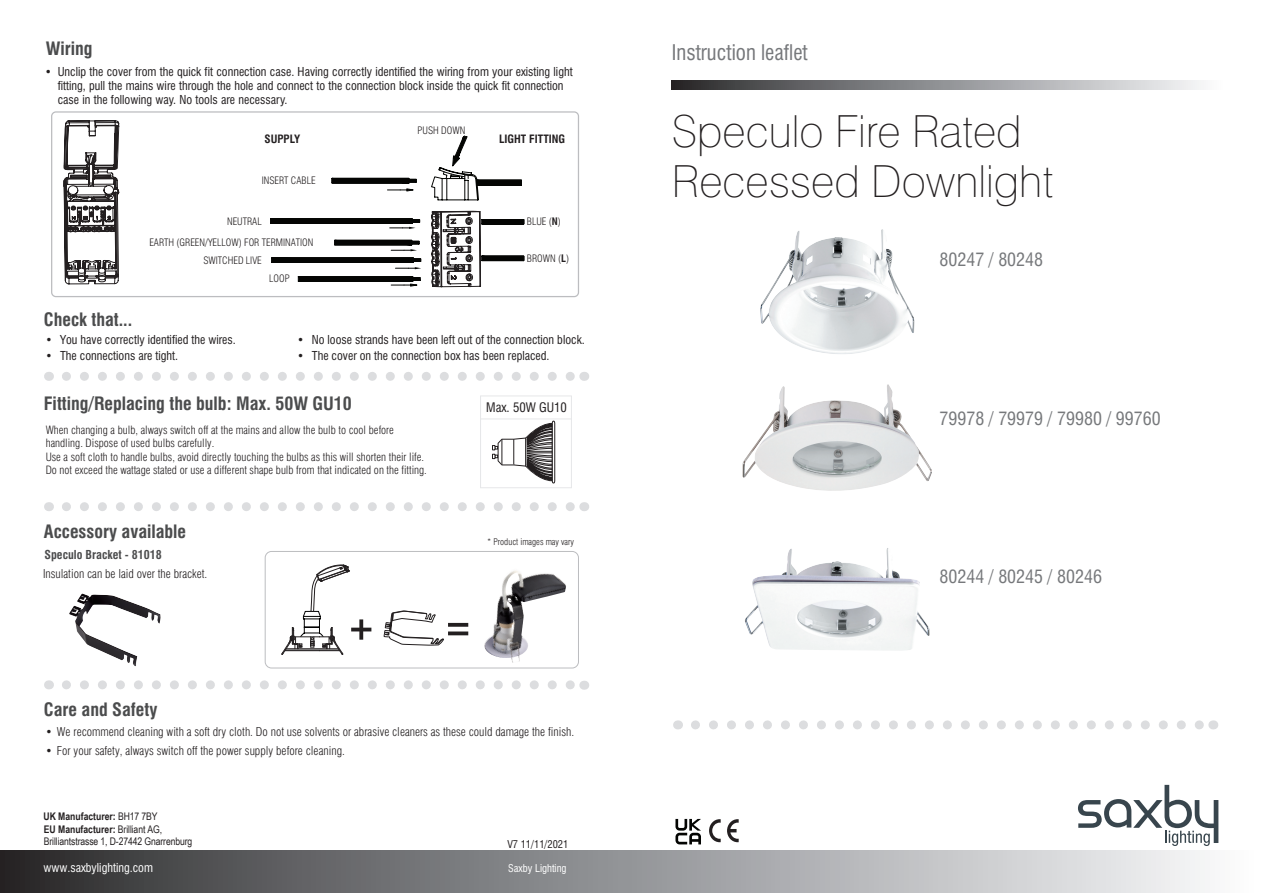
<style>
.page{position:relative;width:1263px;height:893px;background:#fff}
.page>*{position:absolute;margin:0;border:0;box-sizing:border-box;transform-origin:0 0}
.t1{font:100 44.25px/49.3px "Swiss 721 BT";color:#231f20}
.t2{font:condensed 21px "Swiss 721 BT";color:#76787b}
.t3{font:700 condensed 18px "Swiss 721 BT";color:#4b4c4d}
.t4{font:condensed 18px "Swiss 721 BT";color:#76787b}
.t5{font:condensed 12.75px "Swiss 721 BT";color:#231f20}
.t6{font:condensed 12px/14.4px "Swiss 721 BT";color:#231f20}
.t7{font:300 condensed 12px "Swiss 721 BT";color:#231f20}
.t8{font:condensed 12px "Swiss 721 BT";color:#fff}
.t9{font:700 condensed 12px "Swiss 721 BT";color:#4b4c4d}
.t10{font:300 condensed 11.25px/13.5px "Swiss 721 BT";color:#231f20}
.t11{font:700 condensed 11.25px "Swiss 721 BT";color:#231f20}
.t12{font:10.5px/12px "Arial Narrow";letter-spacing:-.01em;color:#231f20}
.t13{font:700 10.5px "Arial Narrow";color:#231f20}
.t14{font:condensed 10.5px "Swiss 721 BT";color:#fff}
.t15{font:condensed 10.5px "Swiss 721 BT";color:#231f20}
.t16{font:300 condensed 10.05px/21.6px "Swiss 721 BT";color:#231f20}
.t17{font:300 condensed 9px "Swiss 721 BT";color:#231f20}
.s1{font-weight:700}
.s2{font-weight:400}
</style>
<div class="page">
<svg style="left:1078px;top:785px;width:140px;height:61px"></svg>
<svg style="left:695px;top:720px;width:509px;height:9px"></svg>
<svg style="left:120px;top:372px;width:453px;height:9px"></svg>
<svg style="left:120px;top:502px;width:453px;height:9px"></svg>
<svg style="left:672px;top:81px;width:529px;height:8px;background:#8f9092"></svg>
<div style="left:0;top:850px;width:1259px;height:43px;background:linear-gradient(to right,#2d2e30,#fcfdff)"></div>
<svg style="left:480px;top:395px;width:92px;height:93px"></svg>
<svg style="left:43px;top:113px;width:77px;height:780px"></svg>
<svg style="left:107px;top:195px;width:5px;height:3px"></svg>
<svg style="left:68px;top:195px;width:5px;height:3px"></svg>
<svg style="left:331px;top:135px;width:191px;height:66px"></svg>
<svg style="left:270px;top:211px;width:255px;height:76px"></svg>
<div style="left:51px;top:111px;width:528px;height:186px;border:1px solid #bcbdc0;border-radius:4px"></div>
<img style="left:760px;top:229px;width:154px;height:125px">
<img style="left:742px;top:384px;width:190px;height:107px">
<img style="left:745px;top:548px;width:185px;height:103px">
<svg style="left:66px;top:680px;width:507px;height:9px"></svg>
<img style="left:69px;top:594px;width:68px;height:72px">
<svg style="left:281px;top:565px;width:69px;height:90px"></svg>
<svg style="left:383px;top:610px;width:61px;height:36px"></svg>
<hr style="left:351px;top:628px;width:20px;height:3px;background:#231f20">
<svg style="left:448px;top:631px;width:20px;height:4px"></svg>
<svg style="left:448px;top:623px;width:20px;height:4px"></svg>
<svg style="left:359px;top:619px;width:4px;height:21px"></svg>
<img style="left:484px;top:570px;width:82px;height:93px">
<div style="left:265px;top:551px;width:314px;height:117px;border:1px solid #bcbdc0;border-radius:6px"></div>
<svg style="left:709px;top:819px;width:12px;height:23px"></svg>
<svg style="left:727px;top:819px;width:12px;height:23px"></svg>
<svg style="left:675px;top:819px;width:26px;height:25px"></svg>
<h3 class="t3" style="left:46px;top:38px;width:49px">Wiring</h3>
<p class="t6" style="left:58px;top:64px;width:516px;text-indent:-13px">• Unclip the cover from the quick fit connection case. Having correctly identified the wiring from your existing light fitting, pull the mains wire through the hole and connect to the connection block inside the quick fit connection case in the following way. No tools are necessary.</p>
<p class="t16" style="left:418px;top:120px;width:49px">PUSH DOWN</p>
<p class="t11" style="left:265px;top:132px;width:37px">SUPPLY</p>
<p class="t11" style="left:499px;top:132px;width:68px">LIGHT FITTING</p>
<p class="t16" style="left:262px;top:170px;width:55px">INSERT CABLE</p>
<p class="t16" style="left:149px;top:210px;width:166px;text-indent:78px">NEUTRAL<br>EARTH (GREEN/YELLOW) FOR TERMINATION</p>
<p class="t16" style="left:203px;top:249px;width:60px">SWITCHED LIVE</p>
<p class="t16" style="left:269px;top:267px;width:22px">LOOP</p>
<p class="t16" style="left:527px;top:211px;width:36px">BLUE (<span class="s1">N</span>)</p>
<p class="t16" style="left:527px;top:247px;width:44px">BROWN (<span class="s1">L</span>)</p>
<h3 class="t3" style="left:44px;top:309px;width:90px">Check that...</h3>
<p class="t6" style="left:45px;top:333px;width:192px">• You have correctly identified the wires.</p>
<p class="t6" style="left:45px;top:348px;width:134px">• The connections are tight.</p>
<p class="t6" style="left:297px;top:333px;width:289px">• No loose strands have been left out of the connection block.</p>
<p class="t6" style="left:297px;top:348px;width:254px">• The cover on the connection box has been replaced.</p>
<h3 class="t3" style="left:44px;top:393px;width:310px">Fitting/Replacing the bulb: Max. 50W GU10</h3>
<p class="t10" style="left:46px;top:423px;width:383px">When changing a bulb, always switch off at the mains and allow the bulb to cool before handling. Dispose of used bulbs carefully.<br>Use a soft cloth to handle bulbs, avoid directly touching the bulbs as this will shorten their life.<br>Do not exceed the wattage stated or use a different shape bulb from that indicated on the fitting.</p>
<h3 class="t3" style="left:44px;top:521px;width:144px">Accessory available</h3>
<p class="t9" style="left:45px;top:548px;width:119px">Speculo Bracket - 81018</p>
<p class="t7" style="left:43px;top:566px;width:166px">Insulation can be laid over the bracket.</p>
<p class="t5" style="left:486px;top:399px;width:82px">Max. 50W GU10</p>
<p class="t17" style="left:487px;top:536px;width:89px">* Product images may vary</p>
<h3 class="t3" style="left:44px;top:699px;width:115px">Care and Safety</h3>
<p class="t7" style="left:45px;top:724px;width:530px"><span class="s2">•</span> We recommend cleaning with a soft dry cloth. Do not use solvents or abrasive cleaners as these could damage the finish.</p>
<p class="t7" style="left:45px;top:744px;width:301px"><span class="s2">•</span> For your safety, always switch off the power supply before cleaning.</p>
<p class="t13" style="left:43px;top:808px;width:116px">UK Manufacturer: <span class="s2">BH17 7BY</span></p>
<p class="t12" style="left:44px;top:823px;width:150px"><span class="s1">EU Manufacturer:</span> Brilliant AG,<br>Brilliantstrasse 1, D-27442 Gnarrenburg</p>
<p class="t15" style="left:507px;top:838px;width:63px">V7 11/11/2021</p>
<p class="t8" style="left:43px;top:860px;width:111px">www.saxbylighting.com</p>
<p class="t14" style="left:508px;top:862px;width:60px">Saxby Lighting</p>
<h2 class="t2" style="left:672px;top:40px;width:137px">Instruction leaflet</h2>
<h1 class="t1" style="left:672px;top:106px;width:383px">Speculo Fire Rated<br>Recessed Downlight</h1>
<h3 class="t4" style="left:939px;top:248px;width:105px">80247 / 80248</h3>
<h3 class="t4" style="left:939px;top:408px;width:223px">79978 / 79979 / 79980 / 99760</h3>
<h3 class="t4" style="left:939px;top:566px;width:164px">80244 / 80245 / 80246</h3>
</div>
